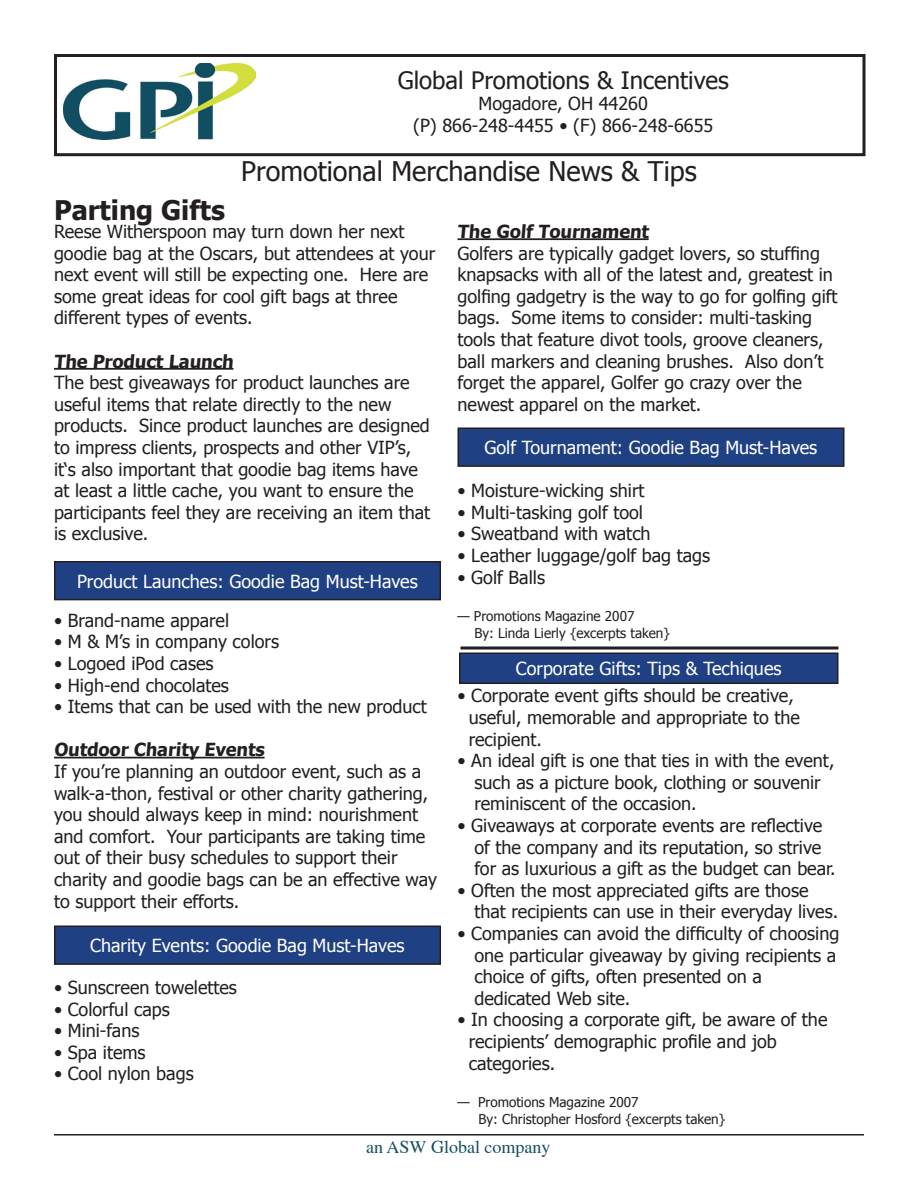
<style>
.page{position:relative;width:918px;height:1188px;background:#fff}
.page>*{position:absolute;margin:0;border:0;box-sizing:border-box;transform-origin:0 0}
.t1{font:27px "Tahoma";color:#231f20}
.t2{font:700 27px "Tahoma";color:#231f20}
.t3{font:24px "Tahoma";color:#231f20}
.t4{font:18px/21.6px "Tahoma";color:#231f20}
.t5{font:18px "Tahoma";color:#fff}
.t6{font:700 18px "Tahoma";color:#231f20}
.t7{font:18px "Times";color:#144e62}
.t8{font:13.5px "Tahoma";color:#231f20}
</style>
<div class="page">
<div style="left:54px;top:54px;width:812px;height:102px;border:3px solid #231f20"></div>
<img style="left:64px;top:63px;width:191px;height:77px">
<hr style="left:54px;top:368px;width:179px;height:2px;background:#231f20">
<hr style="left:54px;top:757px;width:211px;height:1px;background:#231f20">
<hr style="left:458px;top:238px;width:191px;height:2px;background:#231f20">
<div style="left:55px;top:562px;width:385px;height:38px;background:#1f4083"></div>
<div style="left:54px;top:561px;width:387px;height:39px;border:2px solid #231f20"></div>
<div style="left:55px;top:926px;width:385px;height:38px;background:#1f4083"></div>
<div style="left:54px;top:926px;width:387px;height:39px;border:2px solid #231f20"></div>
<div style="left:458px;top:428px;width:386px;height:38px;background:#1f4083"></div>
<div style="left:458px;top:428px;width:386px;height:39px;border:2px solid #231f20"></div>
<svg style="left:460px;top:646px;width:378px;height:4px;background:#595657"></svg>
<div style="left:460px;top:653px;width:378px;height:30px;background:#1f4083"></div>
<div style="left:459px;top:652px;width:379px;height:32px;border:2px solid #231f20"></div>
<hr style="left:54px;top:1134px;width:810px;height:2px;background:#231f20">
<p class="t3" style="left:398px;top:64px;width:333px">Global Promotions &amp; Incentives</p>
<p class="t4" style="left:479px;top:92px;width:171px">Mogadore, OH 44260</p>
<p class="t4" style="left:413px;top:114px;width:302px">(P) 866-248-4455 • (F) 866-248-6655</p>
<p class="t1" style="left:241px;top:153px;width:457px">Promotional Merchandise News &amp; Tips</p>
<p class="t4" style="left:54px;top:220px;width:383px">Reese Witherspoon may turn down her next goodie bag at the Oscars, but attendees at your next event will still be expecting one. Here are some great ideas for cool gift bags at three different types of events.</p>
<p class="t6" style="left:54px;top:348px;width:183px">The Product Launch</p>
<p class="t4" style="left:54px;top:371px;width:378px">The best giveaways for product launches are useful items that relate directly to the new products. Since product launches are designed to impress clients, prospects and other VIP’s, it‘s also important that goodie bag items have at least a little cache, you want to ensure the participants feel they are receiving an item that is exclusive.</p>
<p class="t2" style="left:54px;top:191px;width:172px">Parting Gifts</p>
<p class="t6" style="left:458px;top:219px;width:195px">The Golf Tournament</p>
<p class="t4" style="left:458px;top:241px;width:382px">Golfers are typically gadget lovers, so stuffing knapsacks with all of the latest and, greatest in golfing gadgetry is the way to go for golfing gift bags. Some items to consider: multi-tasking tools that feature divot tools, groove cleaners, ball markers and cleaning brushes. Also don’t forget the apparel, Golfer go crazy over the newest apparel on the market.</p>
<p class="t5" style="left:485px;top:435px;width:334px">Golf Tournament: Goodie Bag Must-Haves</p>
<p class="t4" style="left:458px;top:479px;width:189px">• Moisture-wicking shirt</p>
<p class="t4" style="left:458px;top:501px;width:187px">• Multi-tasking golf tool</p>
<p class="t4" style="left:458px;top:522px;width:195px">• Sweatband with watch</p>
<p class="t4" style="left:458px;top:544px;width:254px">• Leather luggage/golf bag tags</p>
<p class="t4" style="left:458px;top:565px;width:89px">• Golf Balls</p>
<p class="t8" style="left:458px;top:607px;width:178px">— Promotions Magazine 2007</p>
<p class="t8" style="left:474px;top:624px;width:197px">By: Linda Lierly {excerpts taken}</p>
<p class="t5" style="left:77px;top:569px;width:342px">Product Launches: Goodie Bag Must-Haves</p>
<p class="t4" style="left:54px;top:609px;width:177px">• Brand-name apparel</p>
<p class="t4" style="left:54px;top:630px;width:227px">• M &amp; M’s in company colors</p>
<p class="t4" style="left:54px;top:652px;width:161px">• Logoed iPod cases</p>
<p class="t4" style="left:54px;top:673px;width:176px">• High-end chocolates</p>
<p class="t4" style="left:54px;top:695px;width:374px">• Items that can be used with the new product</p>
<p class="t6" style="left:54px;top:737px;width:214px">Outdoor Charity Events</p>
<p class="t4" style="left:54px;top:760px;width:385px">If you’re planning an outdoor event, such as a walk-a-thon, festival or other charity gathering, you should always keep in mind: nourishment and comfort. Your participants are taking time out of their busy schedules to support their charity and goodie bags can be an effective way to support their efforts.</p>
<p class="t5" style="left:516px;top:657px;width:267px">Corporate Gifts: Tips &amp; Techiques</p>
<p class="t4" style="left:458px;top:684px;width:338px">• Corporate event gifts should be creative,</p>
<p class="t4" style="left:469px;top:706px;width:333px">useful, memorable and appropriate to the</p>
<p class="t4" style="left:469px;top:727px;width:75px">recipient.</p>
<p class="t4" style="left:458px;top:749px;width:378px">• An ideal gift is one that ties in with the event,</p>
<p class="t4" style="left:474px;top:771px;width:348px">such as a picture book, clothing or souvenir</p>
<p class="t4" style="left:474px;top:792px;width:224px">reminiscent of the occasion.</p>
<p class="t4" style="left:458px;top:814px;width:366px">• Giveaways at corporate events are reflective</p>
<p class="t4" style="left:474px;top:835px;width:348px">of the company and its reputation, so strive</p>
<p class="t4" style="left:474px;top:857px;width:363px">for as luxurious a gift as the budget can bear.</p>
<p class="t4" style="left:458px;top:879px;width:353px">• Often the most appreciated gifts are those</p>
<p class="t4" style="left:474px;top:900px;width:365px">that recipients can use in their everyday lives.</p>
<p class="t4" style="left:458px;top:922px;width:383px">• Companies can avoid the difficulty of choosing</p>
<p class="t4" style="left:474px;top:943px;width:363px">one particular giveaway by giving recipients a</p>
<p class="t4" style="left:474px;top:965px;width:289px">choice of gifts, often presented on a</p>
<p class="t4" style="left:474px;top:987px;width:158px">dedicated Web site.</p>
<p class="t4" style="left:458px;top:1008px;width:371px">• In choosing a corporate gift, be aware of the</p>
<p class="t4" style="left:469px;top:1030px;width:310px">recipients’ demographic profile and job</p>
<p class="t4" style="left:469px;top:1051px;width:88px">categories.</p>
<p class="t8" style="left:458px;top:1093px;width:183px">— Promotions Magazine 2007</p>
<p class="t8" style="left:479px;top:1110px;width:248px">By: Christopher Hosford {excerpts taken}</p>
<p class="t5" style="left:90px;top:933px;width:316px">Charity Events: Goodie Bag Must-Haves</p>
<p class="t4" style="left:54px;top:976px;width:184px">• Sunscreen towelettes</p>
<p class="t4" style="left:54px;top:997px;width:117px">• Colorful caps</p>
<p class="t4" style="left:54px;top:1019px;width:87px">• Mini-fans</p>
<p class="t4" style="left:54px;top:1041px;width:93px">• Spa items</p>
<p class="t4" style="left:54px;top:1062px;width:141px">• Cool nylon bags</p>
<p class="t7" style="left:366px;top:1137px;width:186px">an ASW Global company</p>
</div>
